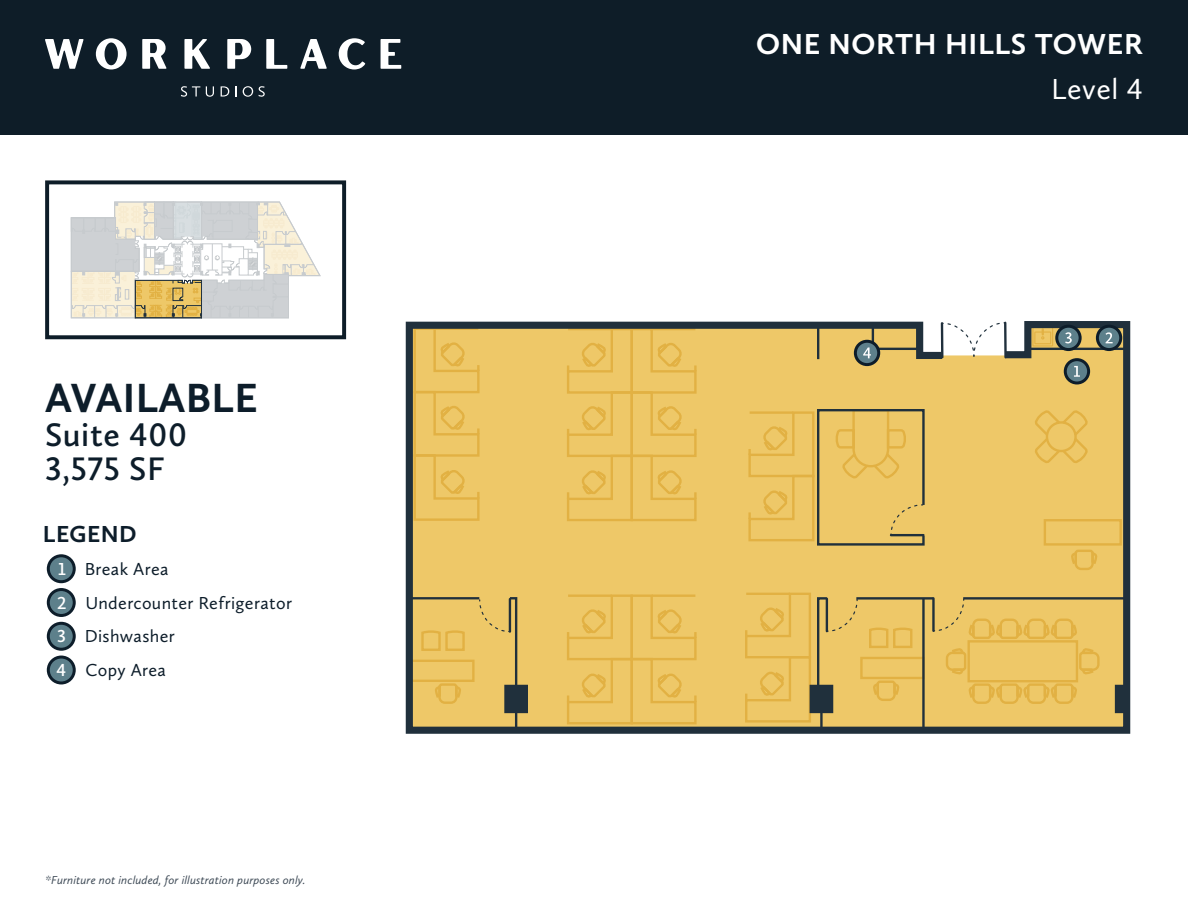
<style>
.page{position:relative;width:1188px;height:918px;background:#fff}
.page>*{position:absolute;margin:0;border:0;box-sizing:border-box;transform-origin:0 0}
.t1{font:700 42.3px "Calluna Sans";letter-spacing:.01em;color:#0d1d2a}
.t2{font:600 33.75px/33.8px "Calluna Sans";letter-spacing:.02em;color:#0d1d2a}
.t3{font:700 30px "Calluna Sans";letter-spacing:.02em;color:#fff}
.t4{font:30px "Calluna Sans";letter-spacing:.02em;color:#fff}
.t5{font:700 24px "Calluna Sans";letter-spacing:.02em;color:#0d1d2a}
.t6{font:18px/33.6px "Calluna Sans";letter-spacing:.02em;color:#0d1d2a}
.t7{font:italic 12px "Calluna Sans";letter-spacing:.01em;color:#3e4a56}
.s1{font-weight:600;color:#fff}
</style>
<div class="page">
<svg style="left:405px;top:321px;width:726px;height:413px;background:#e0bd64"></svg>
<div style="left:0;top:0;width:1188px;height:135px;background:#0e1d28"></div>
<svg style="left:45px;top:39px;width:39px;height:30px"></svg>
<svg style="left:96px;top:38px;width:31px;height:31px"></svg>
<svg style="left:142px;top:39px;width:24px;height:30px"></svg>
<svg style="left:184px;top:39px;width:26px;height:30px"></svg>
<svg style="left:227px;top:39px;width:24px;height:30px"></svg>
<svg style="left:266px;top:39px;width:21px;height:30px"></svg>
<svg style="left:300px;top:39px;width:27px;height:30px"></svg>
<svg style="left:339px;top:38px;width:26px;height:31px"></svg>
<svg style="left:381px;top:39px;width:20px;height:30px"></svg>
<svg style="left:181px;top:86px;width:19px;height:11px"></svg>
<svg style="left:206px;top:86px;width:8px;height:11px"></svg>
<svg style="left:221px;top:86px;width:8px;height:11px"></svg>
<svg style="left:235px;top:86px;width:2px;height:11px"></svg>
<svg style="left:243px;top:86px;width:22px;height:11px"></svg>
<div style="left:48px;top:556px;width:26px;height:26px;background:#5d808b;border-radius:50%"></div>
<div style="left:47px;top:554px;width:29px;height:29px;border:3px solid #0d1d2a;border-radius:50%"></div>
<div style="left:48px;top:590px;width:26px;height:25px;background:#5d808b;border-radius:50%"></div>
<div style="left:47px;top:588px;width:29px;height:29px;border:3px solid #0d1d2a;border-radius:50%"></div>
<div style="left:48px;top:623px;width:26px;height:26px;background:#5d808b;border-radius:50%"></div>
<div style="left:47px;top:622px;width:29px;height:29px;border:3px solid #0d1d2a;border-radius:50%"></div>
<div style="left:48px;top:657px;width:26px;height:26px;background:#5d808b;border-radius:50%"></div>
<div style="left:47px;top:656px;width:29px;height:28px;border:3px solid #0d1d2a;border-radius:50%"></div>
<div style="left:45px;top:180px;width:301px;height:159px;border:4px solid #0e1d28"></div>
<svg style="left:70px;top:201px;width:251px;height:118px"></svg>
<svg style="left:1065px;top:360px;width:24px;height:23px"></svg>
<div style="left:1064px;top:358px;width:26px;height:27px;border:3px solid #0d1d2a;border-radius:50%"></div>
<svg style="left:1074px;top:366px;width:6px;height:11px"></svg>
<svg style="left:941px;top:322px;width:188px;height:36px"></svg>
<svg style="left:855px;top:341px;width:24px;height:24px"></svg>
<div style="left:854px;top:340px;width:26px;height:26px;border:3px solid #0d1d2a;border-radius:50%"></div>
<svg style="left:863px;top:347px;width:8px;height:11px"></svg>
<h1 class="t1" style="left:45px;top:372px;width:214px">AVAILABLE</h1>
<h2 class="t2" style="left:45px;top:417px;width:143px">Suite 400<br>3,575 SF</h2>
<h3 class="t5" style="left:43px;top:519px;width:95px">LEGEND</h3>
<p class="t6" style="left:57px;top:552px;width:237px"><span class="s1">1</span> Break Area<br><span class="s1">2</span> Undercounter Refrigerator<br><span class="s1">3</span> Dishwasher<br><span class="s1">4</span> Copy Area</p>
<p class="t7" style="left:45px;top:873px;width:262px">*Furniture not included, for illustration purposes only.</p>
<h3 class="t3" style="left:756px;top:25px;width:388px">ONE NORTH HILLS TOWER</h3>
<h3 class="t4" style="left:1051px;top:71px;width:93px">Level 4</h3>
</div>
